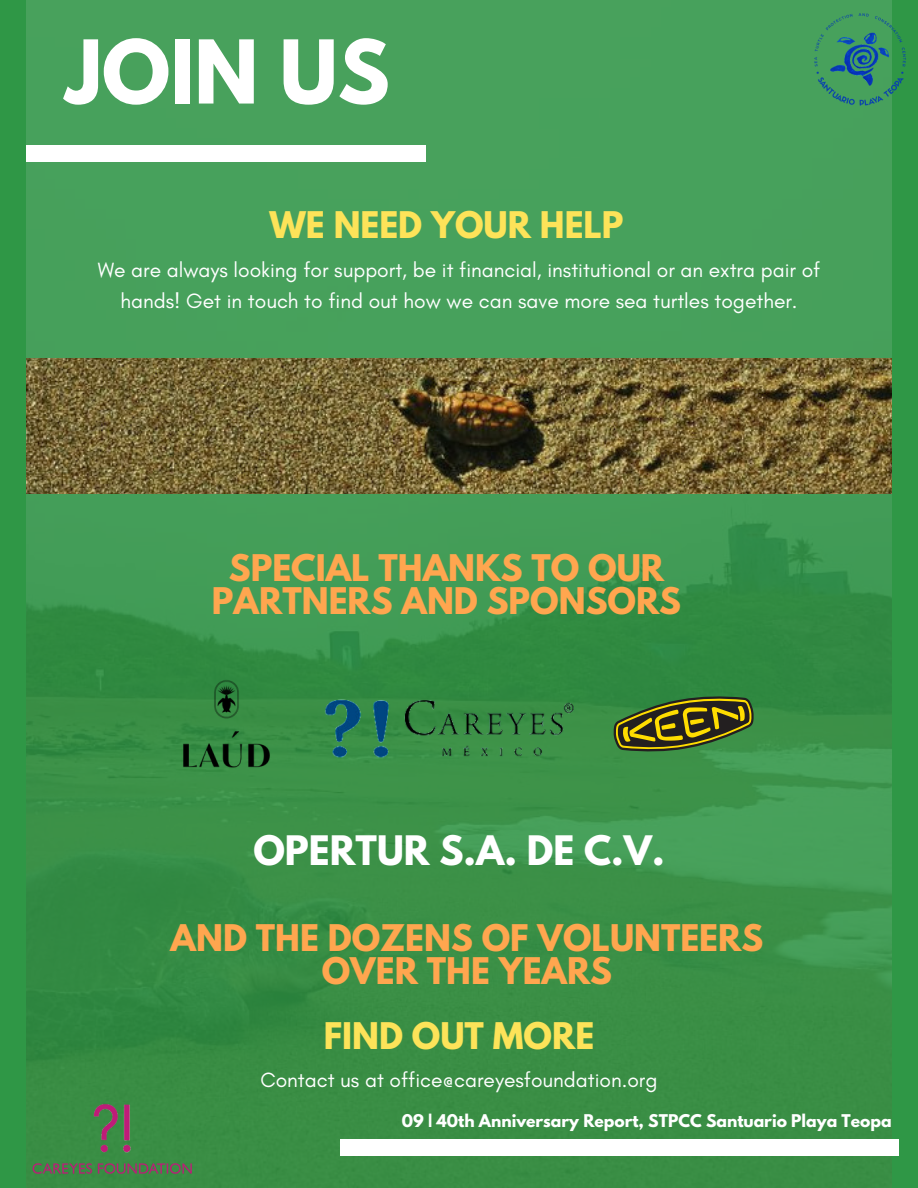
<style>
.page{position:relative;width:918px;height:1188px;background:#2f9746}
.page>*{position:absolute;margin:0;border:0;box-sizing:border-box;transform-origin:0 0}
.t1{font:700 77.85px "League Spartan";color:#fff}
.t2{font:700 36px "League Spartan";color:#fff}
.t3{font:700 32.55px/32.7px "League Spartan";color:#ffa64f;text-align:center}
.t4{font:700 32.55px "League Spartan";color:#fde359}
.t5{font:21px/30.3px "Glacial Indifference";color:#fff;text-align:center}
.t6{font:700 15.6px "League Spartan";color:#fff}
</style>
<div class="page">
<img style="left:26px;top:0;width:865px;height:1188px">
<div style="left:26px;top:145px;width:400px;height:17px;background:#fff"></div>
<div style="left:340px;top:1139px;width:559px;height:17px;background:#fff"></div>
<img style="left:801px;top:0;width:105px;height:117px">
<img style="left:26px;top:1088px;width:181px;height:100px">
<img style="left:26px;top:359px;width:865px;height:135px">
<img style="left:151px;top:648px;width:151px;height:152px">
<img style="left:304px;top:680px;width:285px;height:101px">
<svg style="left:613px;top:696px;width:141px;height:55px"></svg>
<p class="t1" style="left:65px;top:33px;width:326px">JOIN US</p>
<p class="t4" style="left:270px;top:209px;width:356px">WE NEED YOUR HELP</p>
<p class="t5" style="left:98px;top:255px;width:724px">We are always looking for support, be it financial, institutional or an extra pair of hands! Get in touch to find out how we can save more sea turtles together.</p>
<p class="t3" style="left:212px;top:556px;width:471px">SPECIAL THANKS TO OUR<br>PARTNERS AND SPONSORS</p>
<p class="t2" style="left:253px;top:833px;width:413px">OPERTUR S.A. DE C.V.</p>
<p class="t3" style="left:171px;top:926px;width:594px">AND THE DOZENS OF VOLUNTEERS<br>OVER THE YEARS</p>
<p class="t4" style="left:324px;top:1020px;width:272px">FIND OUT MORE</p>
<p class="t5" style="left:260px;top:1064px;width:399px">Contact us at office@careyesfoundation.org</p>
<p class="t6" style="left:402px;top:1113px;width:491px">09 | 40th Anniversary Report, STPCC Santuario Playa Teopa</p>
</div>
